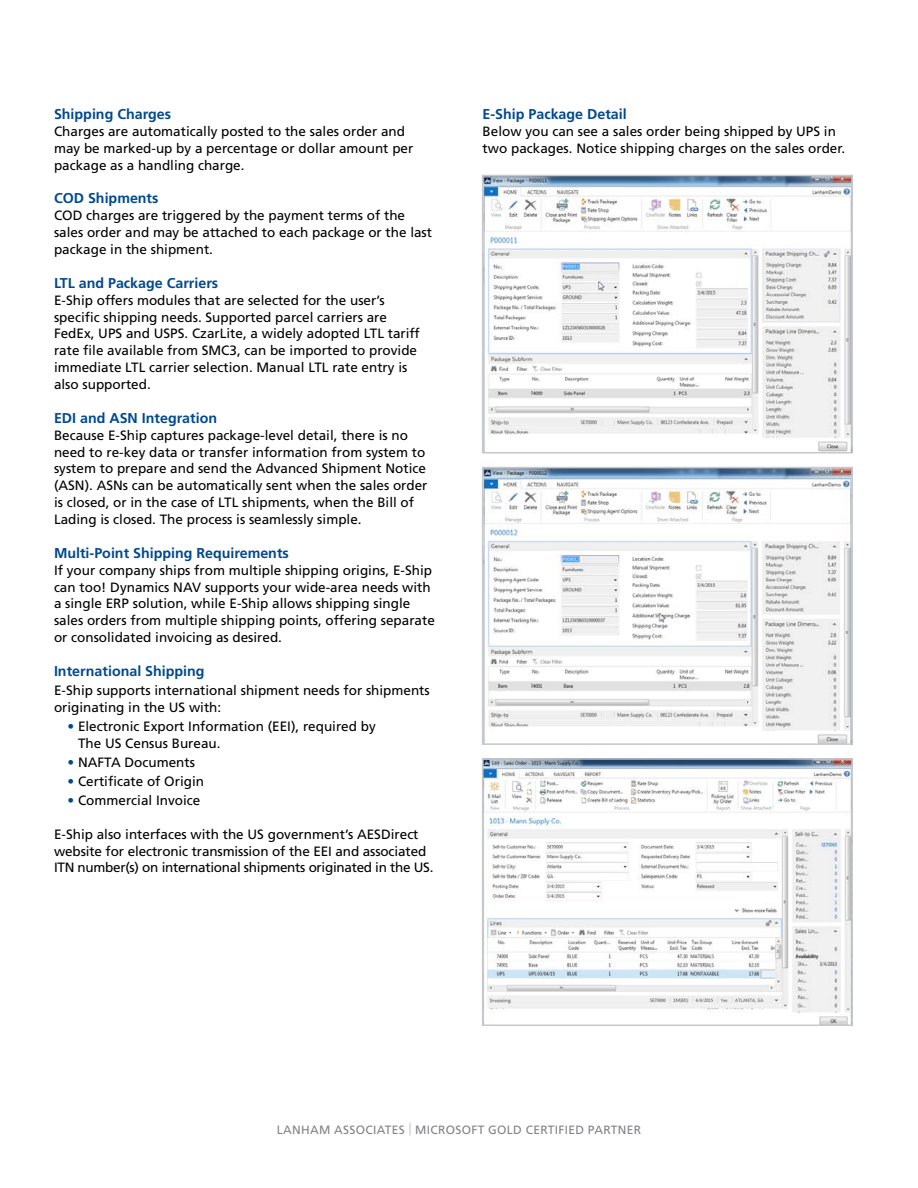
<style>
.page{position:relative;width:918px;height:1188px;background:#fff}
.page>*{position:absolute;margin:0;border:0;box-sizing:border-box;transform-origin:0 0}
.t1{font:700 14.25px "Frutiger";color:#004990}
.t2{font:13.5px/16.8px "Frutiger";color:#000}
.t3{font:12px "Frutiger";letter-spacing:.025em;color:#808285}
.s1{color:#004990}
.s2{font-size:16.8px;color:#c7c8ca}
</style>
<div class="page">
<img style="left:485px;top:178px;width:365px;height:273px">
<div style="left:482px;top:175px;width:371px;height:279px;border:2px solid #c7c8ca"></div>
<img style="left:485px;top:470px;width:365px;height:272px">
<div style="left:482px;top:467px;width:371px;height:278px;border:2px solid #c7c8ca"></div>
<img style="left:485px;top:761px;width:365px;height:262px">
<div style="left:482px;top:758px;width:371px;height:268px;border:2px solid #c7c8ca"></div>
<p class="t1" style="left:54px;top:106px;width:119px">Shipping Charges</p>
<p class="t2" style="left:54px;top:123px;width:361px">Charges are automatically posted to the sales order and may be marked-up by a percentage or dollar amount per package as a handling charge.</p>
<p class="t1" style="left:54px;top:190px;width:106px">COD Shipments</p>
<p class="t2" style="left:54px;top:207px;width:380px">COD charges are triggered by the payment terms of the sales order and may be attached to each package or the last package in the shipment.</p>
<p class="t1" style="left:54px;top:275px;width:166px">LTL and Package Carriers</p>
<p class="t2" style="left:54px;top:291px;width:367px">E-Ship offers modules that are selected for the user’s specific shipping needs. Supported parcel carriers are FedEx, UPS and USPS. CzarLite, a widely adopted LTL tariff rate file available from SMC3, can be imported to provide immediate LTL carrier selection. Manual LTL rate entry is also supported.</p>
<p class="t1" style="left:54px;top:410px;width:165px">EDI and ASN Integration</p>
<p class="t2" style="left:54px;top:426px;width:375px">Because E-Ship captures package-level detail, there is no need to re-key data or transfer information from system to system to prepare and send the Advanced Shipment Notice (ASN). ASNs can be automatically sent when the sales order is closed, or in the case of LTL shipments, when the Bill of Lading is closed. The process is seamlessly simple.</p>
<p class="t1" style="left:54px;top:545px;width:236px">Multi-Point Shipping Requirements</p>
<p class="t2" style="left:54px;top:561px;width:382px">If your company ships from multiple shipping origins, E-Ship can too! Dynamics NAV supports your wide-area needs with a single ERP solution, while E-Ship allows shipping single sales orders from multiple shipping points, offering separate or consolidated invoicing as desired.</p>
<p class="t1" style="left:54px;top:663px;width:152px">International Shipping</p>
<p class="t2" style="left:54px;top:682px;width:377px">E-Ship supports international shipment needs for shipments originating in the US with:</p>
<p class="t2" style="left:78px;top:718px;width:299px;text-indent:-11px"><span class="s1">•</span> Electronic Export Information (EEI), required by<br>The US Census Bureau.</p>
<p class="t2" style="left:68px;top:754px;width:129px"><span class="s1">•</span> NAFTA Documents</p>
<p class="t2" style="left:68px;top:773px;width:138px"><span class="s1">•</span> Certificate of Origin</p>
<p class="t2" style="left:68px;top:792px;width:134px"><span class="s1">•</span> Commercial Invoice</p>
<p class="t2" style="left:54px;top:825px;width:381px">E-Ship also interfaces with the US government’s AESDirect website for electronic transmission of the EEI and associated<br>ITN number(s) on international shipments originated in the US.</p>
<p class="t1" style="left:483px;top:106px;width:146px">E-Ship Package Detail</p>
<p class="t2" style="left:483px;top:123px;width:364px">Below you can see a sales order being shipped by UPS in two packages. Notice shipping charges on the sales order.</p>
<p class="t3" style="left:277px;top:1123px;width:366px">LANHAM ASSOCIATES <span class="s2">|</span> MICROSOFT GOLD CERTIFIED PARTNER</p>
</div>
